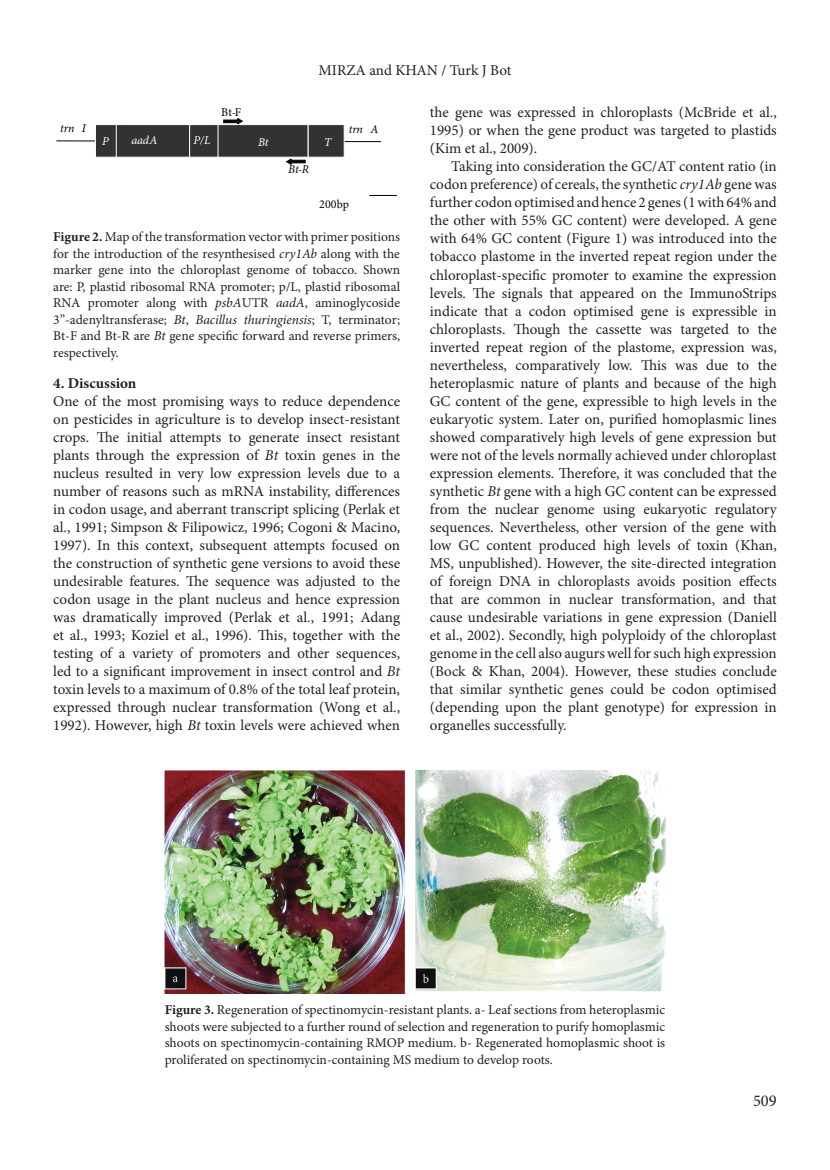
<style>
.page{position:relative;width:830px;height:1170px;background:#fff}
.page>*{position:absolute;margin:0;border:0;box-sizing:border-box;transform-origin:0 0}
.t1{font:16.5px "Minion Pro";color:#231f20}
.t2{font:15px/18px "Minion Pro";color:#231f20;text-align:justify}
.t3{font:700 15px "Minion Pro";color:#231f20}
.t4{font:13.5px/16.5px "Minion Pro";color:#231f20;text-align:justify}
.t5{font:italic 12px "Minion Pro";letter-spacing:.005em;color:#040503}
.t6{font:italic 12px "Minion Pro";letter-spacing:-.005em;color:#fff}
.t7{font:12px "Minion Pro";color:#040503}
.s1{font-weight:700}
.s2{font-style:italic}
</style>
<div class="page">
<svg style="left:56px;top:140px;width:325px;height:2px"></svg>
<div style="left:95px;top:124px;width:25px;height:33px;background:#313232;border:1px solid #fff"></div>
<div style="left:116px;top:124px;width:74px;height:33px;background:#313232;border:1px solid #fff"></div>
<div style="left:216px;top:124px;width:92px;height:33px;background:#313232;border:1px solid #fff"></div>
<div style="left:189px;top:124px;width:29px;height:33px;background:#313232;border:1px solid #fff"></div>
<div style="left:307px;top:124px;width:37px;height:33px;background:#313232;border:1px solid #fff"></div>
<svg style="left:223px;top:118px;width:21px;height:7px"></svg>
<svg style="left:285px;top:158px;width:21px;height:7px"></svg>
<svg style="left:369px;top:195px;width:27px;height:1px"></svg>
<img style="left:165px;top:771px;width:500px;height:222px">
<p class="t2" style="left:318px;top:61px;width:194px">MIRZA and KHAN / Turk J Bot</p>
<p class="t5" style="left:60px;top:120px;width:27px">trn I</p>
<p class="t7" style="left:221px;top:104px;width:21px">Bt-F</p>
<p class="t6" style="left:102px;top:133px;width:8px">P</p>
<p class="t6" style="left:131px;top:132px;width:28px">aadA</p>
<p class="t6" style="left:193px;top:131px;width:18px">P/L</p>
<p class="t6" style="left:258px;top:134px;width:12px">Bt</p>
<p class="t6" style="left:324px;top:134px;width:9px">T</p>
<p class="t5" style="left:288px;top:161px;width:22px">Bt-R</p>
<p class="t5" style="left:348px;top:121px;width:31px">trn A</p>
<p class="t7" style="left:319px;top:196px;width:31px">200bp</p>
<p class="t4" style="left:53px;top:229px;width:348px"><span class="s1">Figure 2.</span> Map of the transformation vector with primer positions for the introduction of the resynthesised <span class="s2">cry1Ab</span> along with the marker gene into the chloroplast genome of tobacco. Shown are: P, plastid ribosomal RNA promoter; p/L, plastid ribosomal RNA promoter along with <span class="s2">psbA</span>UTR <span class="s2">aadA</span>, aminoglycoside 3”-adenyltransferase; <span class="s2">Bt</span>, <span class="s2">Bacillus thuringiensis</span>; T, terminator; Bt-F and Bt-R are <span class="s2">Bt</span> gene specific forward and reverse primers, respectively.</p>
<p class="t3" style="left:53px;top:373px;width:85px">4. Discussion</p>
<p class="t2" style="left:53px;top:392px;width:348px">One of the most promising ways to reduce dependence on pesticides in agriculture is to develop insect-resistant crops. The initial attempts to generate insect resistant plants through the expression of <span class="s2">Bt</span> toxin genes in the nucleus resulted in very low expression levels due to a number of reasons such as mRNA instability, differences in codon usage, and aberrant transcript splicing (Perlak et al., 1991; Simpson &amp; Filipowicz, 1996; Cogoni &amp; Macino, 1997). In this context, subsequent attempts focused on the construction of synthetic gene versions to avoid these undesirable features. The sequence was adjusted to the codon usage in the plant nucleus and hence expression was dramatically improved (Perlak et al<span class="s2">.</span>, 1991; Adang et al., 1993; Koziel et al., 1996). This, together with the testing of a variety of promoters and other sequences, led to a significant improvement in insect control and <span class="s2">Bt </span>toxin levels to a maximum of 0.8% of the total leaf protein, expressed through nuclear transformation (Wong et al., 1992). However, high <span class="s2">Bt</span> toxin levels were achieved when</p>
<p class="t2" style="left:429px;top:104px;width:348px">the gene was expressed in chloroplasts (McBride et al., 1995) or when the gene product was targeted to plastids (Kim et al., 2009).</p>
<p class="t2" style="left:429px;top:158px;width:348px;text-indent:21px">Taking into consideration the GC/AT content ratio (in codon preference) of cereals, the synthetic <span class="s2">cry1Ab</span> gene was further codon optimised and hence 2 genes (1 with 64% and the other with 55% GC content) were developed. A gene with 64% GC content (Figure 1) was introduced into the tobacco plastome in the inverted repeat region under the chloroplast-specific promoter to examine the expression levels. The signals that appeared on the ImmunoStrips indicate that a codon optimised gene is expressible in chloroplasts. Though the cassette was targeted to the inverted repeat region of the plastome, expression was, nevertheless, comparatively low. This was due to the heteroplasmic nature of plants and because of the high GC content of the gene, expressible to high levels in the eukaryotic system. Later on, purified homoplasmic lines showed comparatively high levels of gene expression but were not of the levels normally achieved under chloroplast expression elements. Therefore, it was concluded that the synthetic <span class="s2">Bt</span> gene with a high GC content can be expressed from the nuclear genome using eukaryotic regulatory sequences. Nevertheless, other version of the gene with low GC content produced high levels of toxin (Khan, MS, unpublished). However, the site-directed integration of foreign DNA in chloroplasts avoids position effects that are common in nuclear transformation, and that cause undesirable variations in gene expression (Daniell et al., 2002). Secondly, high polyploidy of the chloroplast genome in the cell also augurs well for such high expression (Bock &amp; Khan, 2004). However, these studies conclude that similar synthetic genes could be codon optimised (depending upon the plant genotype) for expression in organelles successfully.</p>
<p class="t4" style="left:165px;top:1001px;width:502px"><span class="s1">Figure 3.</span> Regeneration of spectinomycin-resistant plants. a- Leaf sections from heteroplasmic shoots were subjected to a further round of selection and regeneration to purify homoplasmic shoots on spectinomycin-containing RMOP medium. b- Regenerated homoplasmic shoot is proliferated on spectinomycin-containing MS medium to develop roots.</p>
<p class="t1" style="left:752px;top:1089px;width:25px">509</p>
</div>
